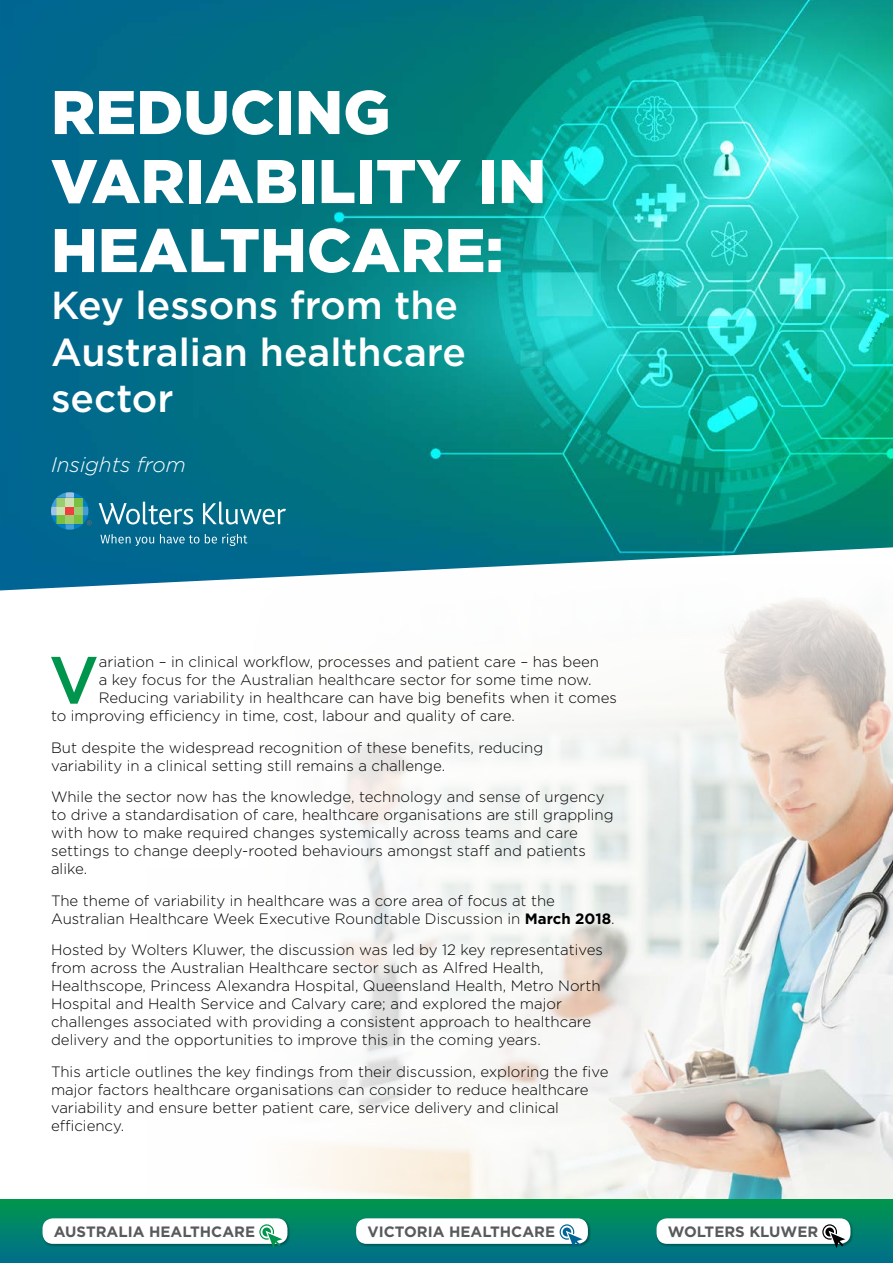
<style>
.page{position:relative;width:893px;height:1263px;background:#fff}
.page>*{position:absolute;margin:0;border:0;box-sizing:border-box;transform-origin:0 0}
.t1{font:500 66.45px "Gotham";color:#00954c}
.t2{font:900 61.5px/69px "Gotham";color:#fff}
.t3{font:500 39px/46.8px "Gotham";color:#fff}
.t4{font:italic 300 21px "Gotham";color:#fff}
.t5{font:300 15px/18px "Gotham";color:#000}
.t6{font:700 15px "Gotham";color:#58595b}
.s1{font-weight:700}
</style>
<div class="page">
<img style="left:296px;top:598px;width:597px;height:601px">
<img style="left:0;top:0;width:893px;height:590px">
<svg style="left:99px;top:502px;width:94px;height:22px"></svg>
<svg style="left:203px;top:502px;width:83px;height:22px"></svg>
<svg style="left:51px;top:492px;width:41px;height:38px;background:#579a8e"></svg>
<svg style="left:100px;top:534px;width:54px;height:12px"></svg>
<svg style="left:160px;top:534px;width:39px;height:9px"></svg>
<svg style="left:205px;top:534px;width:42px;height:12px"></svg>
<div style="left:0;top:1199px;width:893px;height:64px;background:linear-gradient(to bottom,#00974c,#006e8c)"></div>
<div style="left:42px;top:1218px;width:249px;height:29px;background:#000;opacity:.3"></div>
<div style="left:43px;top:1218px;width:244px;height:26px;background:#fff;border-radius:10px"></div>
<svg style="left:259px;top:1224px;width:23px;height:24px"></svg>
<div style="left:356px;top:1218px;width:235px;height:29px;background:#000;opacity:.3"></div>
<div style="left:356px;top:1218px;width:232px;height:26px;background:#fff;border-radius:10px"></div>
<svg style="left:560px;top:1224px;width:23px;height:24px"></svg>
<div style="left:656px;top:1218px;width:198px;height:29px;background:#000;opacity:.3"></div>
<div style="left:657px;top:1218px;width:193px;height:26px;background:#fff;border-radius:10px"></div>
<svg style="left:822px;top:1224px;width:23px;height:24px"></svg>
<h2 class="t2" style="left:51px;top:77px;width:497px">REDUCING<br>VARIABILITY IN<br>HEALTHCARE:</h2>
<h3 class="t3" style="left:51px;top:281px;width:416px">Key lessons from the<br>Australian healthcare sector</h3>
<h3 class="t4" style="left:51px;top:451px;width:136px">Insights from</h3>
<h1 class="t1" style="left:49px;top:636px;width:51px">V</h1>
<p class="t5" style="left:99px;top:653px;width:502px">ariation – in clinical workflow, processes and patient care – has been</p>
<p class="t5" style="left:99px;top:671px;width:494px">a key focus for the Australian healthcare sector for some time now.</p>
<p class="t5" style="left:99px;top:689px;width:520px">Reducing variability in healthcare can have big benefits when it comes</p>
<p class="t5" style="left:51px;top:707px;width:465px">to improving efficiency in time, cost, labour and quality of care.</p>
<p class="t5" style="left:51px;top:738px;width:494px">But despite the widespread recognition of these benefits, reducing variability in a clinical setting still remains a challenge.</p>
<p class="t5" style="left:51px;top:788px;width:564px">While the sector now has the knowledge, technology and sense of urgency to drive a standardisation of care, healthcare organisations are still grappling with how to make required changes systemically across teams and care settings to change deeply-rooted behaviours amongst staff and patients alike.</p>
<p class="t5" style="left:51px;top:891px;width:565px">The theme of variability in healthcare was a core area of focus at the<br>Australian Healthcare Week Executive Roundtable Discussion in <span class="s1">March 2018</span>.</p>
<p class="t5" style="left:51px;top:941px;width:553px">Hosted by Wolters Kluwer, the discussion was led by 12 key representatives from across the Australian Healthcare sector such as Alfred Health, Healthscope, Princess Alexandra Hospital, Queensland Health, Metro North Hospital and Health Service and Calvary care; and explored the major challenges associated with providing a consistent approach to healthcare delivery and the opportunities to improve this in the coming years.</p>
<p class="t5" style="left:51px;top:1062px;width:559px">This article outlines the key findings from their discussion, exploring the five major factors healthcare organisations can consider to reduce healthcare variability and ensure better patient care, service delivery and clinical efficiency.</p>
<p class="t6" style="left:54px;top:1222px;width:203px">AUSTRALIA HEALTHCARE</p>
<p class="t6" style="left:367px;top:1222px;width:189px">VICTORIA HEALTHCARE</p>
<p class="t6" style="left:668px;top:1222px;width:152px">WOLTERS KLUWER</p>
</div>
